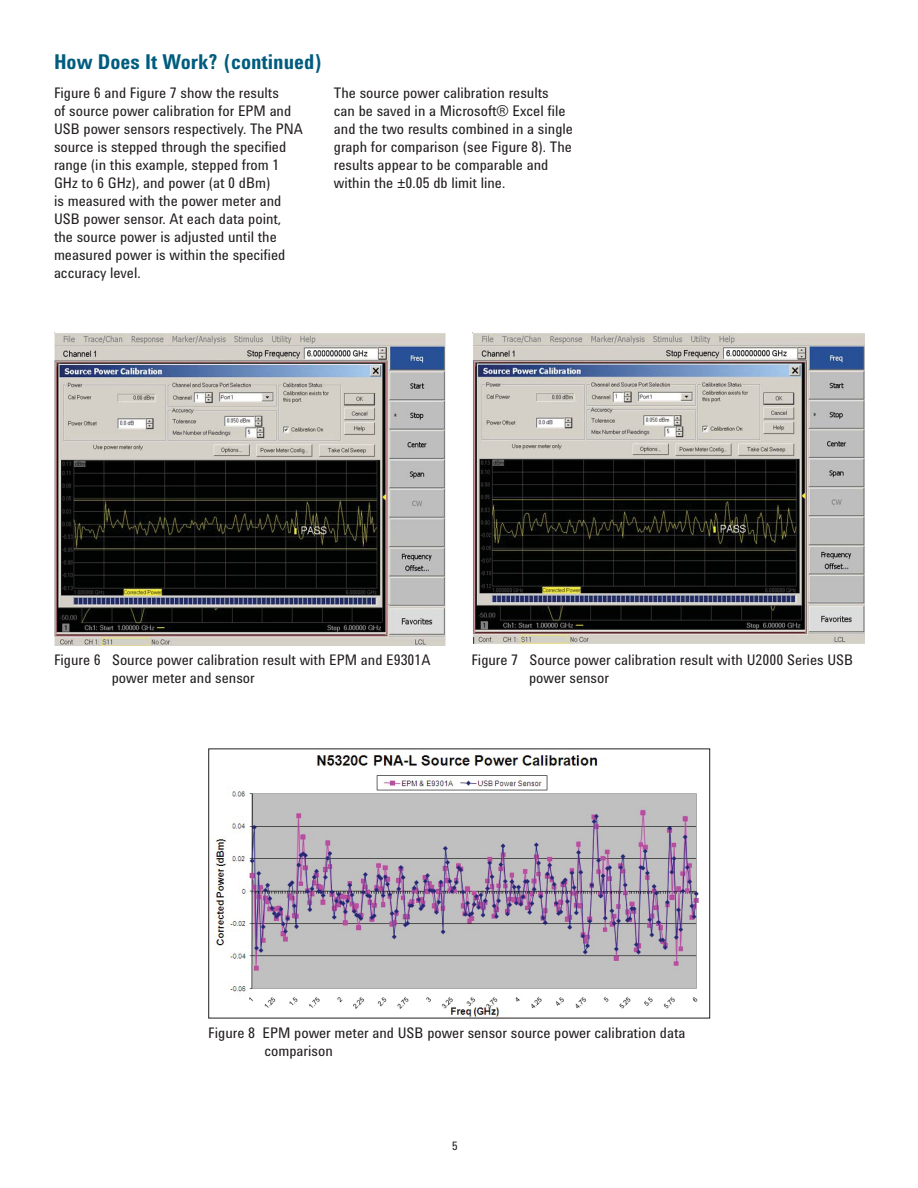
<style>
.page{position:relative;width:918px;height:1188px;background:#fff}
.page>*{position:absolute;margin:0;border:0;box-sizing:border-box;transform-origin:0 0}
.t1{font:700 21px "Agilent Condensed CFF";color:#005c7e}
.t2{font:15px/18px "Agilent Condensed CFF";color:#231f20}
.t3{font:12px "Agilent Condensed CFF";color:#231f20}
</style>
<div class="page">
<img style="left:54px;top:333px;width:392px;height:313px">
<img style="left:472px;top:333px;width:393px;height:312px">
<img style="left:212px;top:752px;width:487px;height:264px">
<div style="left:208px;top:748px;width:502px;height:270px;border:1px solid #231f20"></div>
<h1 class="t1" style="left:54px;top:54px;width:270px">How Does It Work? (continued)</h1>
<p class="t2" style="left:54px;top:85px;width:251px">Figure 6 and Figure 7 show the results<br>of source power calibration for EPM and USB power sensors respectively. The PNA source is stepped through the specified range (in this example, stepped from 1<br>GHz to 6 GHz), and power (at 0 dBm)<br>is measured with the power meter and USB power sensor. At each data point, the source power is adjusted until the measured power is within the specified accuracy level.</p>
<p class="t2" style="left:334px;top:85px;width:241px">The source power calibration results can be saved in a Microsoft® Excel file and the two results combined in a single graph for comparison (see Figure 8). The results appear to be comparable and within the ±0.05 db limit line.</p>
<p class="t2" style="left:112px;top:652px;width:320px;text-indent:-58px">Figure 6 Source power calibration result with EPM and E9301A power meter and sensor</p>
<p class="t2" style="left:529px;top:652px;width:326px;text-indent:-58px">Figure 7 Source power calibration result with U2000 Series USB power sensor</p>
<p class="t2" style="left:264px;top:1026px;width:423px;text-indent:-56px">Figure 8 EPM power meter and USB power sensor source power calibration data comparison</p>
<p class="t3" style="left:452px;top:1141px;width:7px">5</p>
</div>
